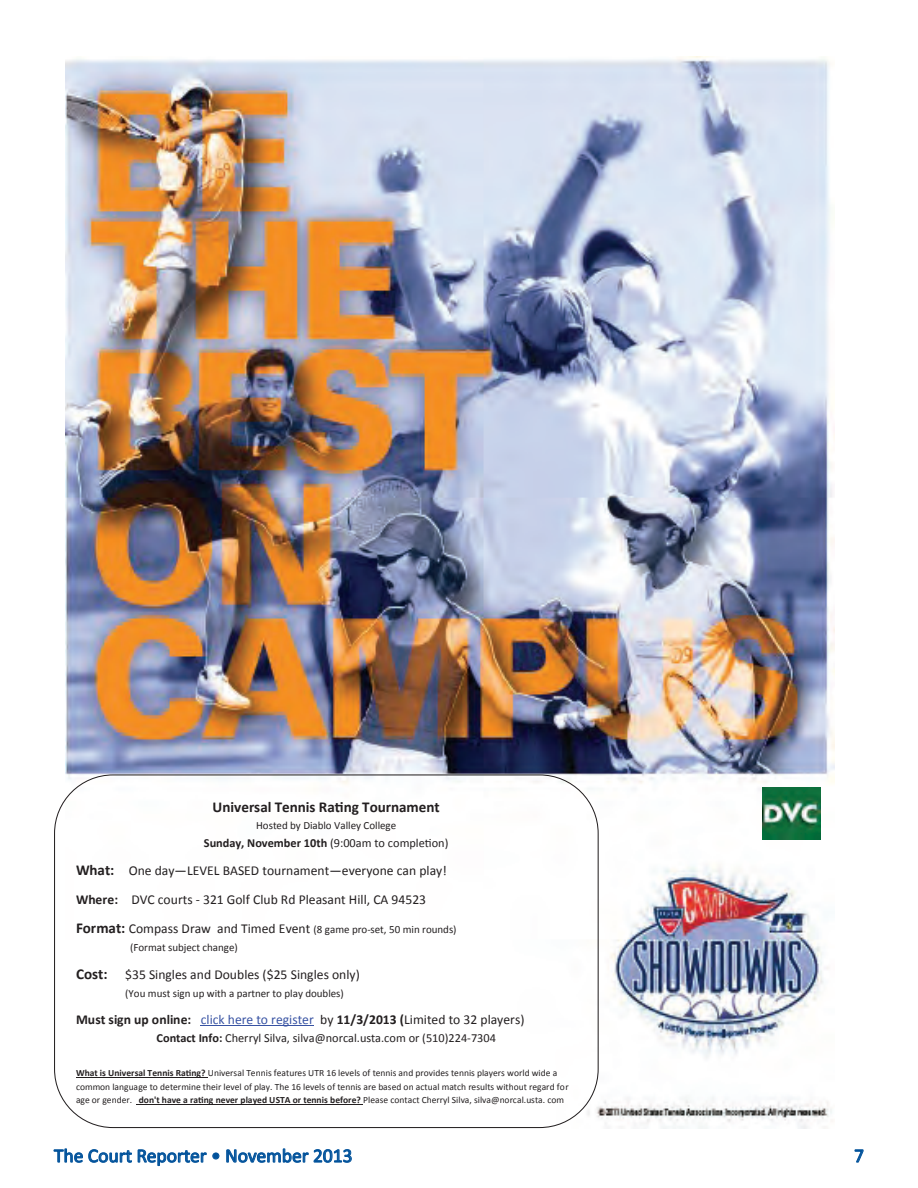
<style>
.page{position:relative;width:918px;height:1188px;background:#fff}
.page>*{position:absolute;margin:0;border:0;box-sizing:border-box;transform-origin:0 0}
.t1{font:19.5px "Calibri";color:#01529b}
.t2{font:700 15.15px "Calibri";letter-spacing:-.005em;color:#231f20}
.t3{font:13.65px/28.5px "Calibri";color:#231f20}
.t4{font:700 13.65px "Calibri";color:#231f20}
.t5{font:12.3px "Calibri";color:#231f20}
.t6{font:10.95px/17.9px "Calibri";letter-spacing:-.005em;color:#231f20}
.t7{font:9.45px/13.8px "Calibri";color:#231f20}
.s1{font-weight:700}
.s2{font-weight:700;font-size:15.15px}
.s3{font-size:13.65px}
.s4{font-weight:400;color:#3853a3}
.s5{font-weight:400}
</style>
<div class="page">
<svg style="left:53px;top:1148px;width:167px;height:18px"></svg>
<svg style="left:226px;top:1148px;width:126px;height:15px"></svg>
<svg style="left:854px;top:1149px;width:10px;height:14px"></svg>
<img style="left:66px;top:57px;width:768px;height:1071px">
<svg style="left:54px;top:774px;width:545px;height:354px"></svg>
<hr style="left:201px;top:1025px;width:113px;height:1px;background:#3853a3">
<hr style="left:76px;top:1077px;width:132px;height:1px;background:#231f20">
<hr style="left:137px;top:1104px;width:226px;height:1px;background:#231f20">
<img style="left:762px;top:787px;width:59px;height:53px">
<h2 class="t2" style="left:213px;top:797px;width:229px">Universal Tennis Rating Tournament</h2>
<p class="t6" style="left:256px;top:817px;width:142px">Hosted by Diablo Valley College</p>
<h3 class="t5" style="left:204px;top:835px;width:246px"><span class="s1">Sunday, November 10th</span> (9:00am to completion)</h3>
<h3 class="t3" style="left:76px;top:857px;width:372px"><span class="s2">What:</span> One day—LEVEL BASED tournament—everyone can play!<br><span class="s1">Where:</span> DVC courts - 321 Golf Club Rd Pleasant Hill, CA 94523</h3>
<p class="t6" style="left:130px;top:921px;width:328px;text-indent:-54px"><span class="s2">Format:</span> <span class="s3">Compass Draw and Timed Event</span> (8 game pro-set, 50 min rounds) (Format subject change)</p>
<h3 class="t3" style="left:76px;top:961px;width:285px"><span class="s2">Cost:</span> $35 Singles and Doubles ($25 Singles only)</h3>
<p class="t6" style="left:125px;top:985px;width:220px">(You must sign up with a partner to play doubles)</p>
<h3 class="t4" style="left:76px;top:1011px;width:450px">Must sign up online: <span class="s4">click here to register</span> <span class="s5">by</span> 11/3/2013 (<span class="s5">Limited to 32 players)</span></h3>
<h3 class="t5" style="left:157px;top:1031px;width:341px"><span class="s1">Contact Info:</span> Cherryl Silva, silva@norcal.usta.com or (510)224-7304</h3>
<p class="t7" style="left:76px;top:1066px;width:494px"><span class="s1">What is Universal Tennis Rating?</span> Universal Tennis features UTR 16 levels of tennis and provides tennis players world wide a common language to determine their level of play. The 16 levels of tennis are based on actual match results without regard for age or gender. <span class="s1">don't have a rating never played USTA or tennis before?</span> Please contact Cherryl Silva, silva@norcal.usta. com</p>
<h1 class="t1" style="left:54px;top:1143px;width:300px">The Court Reporter • November 2013</h1>
<h1 class="t1" style="left:854px;top:1143px;width:11px">7</h1>
</div>
